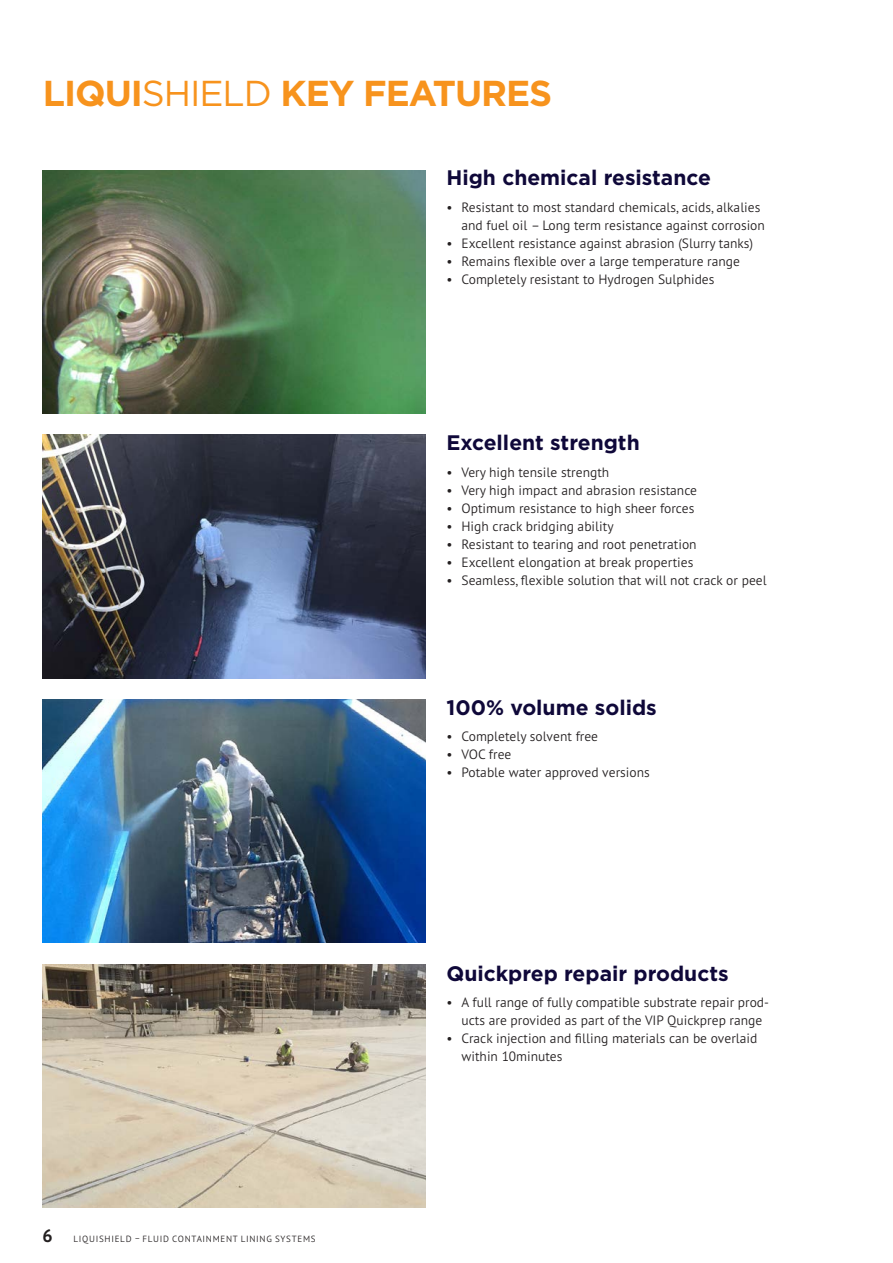
<style>
.page{position:relative;width:893px;height:1263px;background:#fff}
.page>*{position:absolute;margin:0;border:0;box-sizing:border-box;transform-origin:0 0}
.Headline{font:700 36px "Gotham";letter-spacing:-.03em;color:#f7931d}
.Headline-2{font:700 21px "Gotham";color:#0f0839}
.Bulletpoints{font:300 13.5px/18px "PT Sans Pro";color:#231f20}
.t1{font:300 9px "PT Sans Pro";letter-spacing:.08em;color:#231f20}
.s1{font-weight:400}
.s2{font-weight:700;font-size:18px}
</style>
<div class="page">
<img style="left:43px;top:699px;width:382px;height:244px">
<img style="left:43px;top:964px;width:382px;height:244px">
<img style="left:43px;top:435px;width:382px;height:243px">
<img style="left:43px;top:170px;width:382px;height:244px">
<p class="Headline" style="left:43px;top:70px;width:511px">LIQUI<span class="s1">SHIELD</span> KEY FEATURES</p>
<p class="Headline-2" style="left:446px;top:164px;width:266px">High chemical resistance</p>
<p class="Bulletpoints" style="left:461px;top:198px;width:305px;text-indent:-15px">• Resistant to most standard chemicals, acids, alkalies and fuel oil – Long term resistance against corrosion</p>
<p class="Bulletpoints" style="left:446px;top:234px;width:308px">• Excellent resistance against abrasion (Slurry tanks)</p>
<p class="Bulletpoints" style="left:446px;top:252px;width:295px">• Remains flexible over a large temperature range</p>
<p class="Bulletpoints" style="left:446px;top:270px;width:270px">• Completely resistant to Hydrogen Sulphides</p>
<p class="Headline-2" style="left:446px;top:429px;width:195px">Excellent strength</p>
<p class="Bulletpoints" style="left:446px;top:462px;width:164px">• Very high tensile strength</p>
<p class="Bulletpoints" style="left:446px;top:480px;width:252px">• Very high impact and abrasion resistance</p>
<p class="Bulletpoints" style="left:446px;top:498px;width:249px">• Optimum resistance to high sheer forces</p>
<p class="Bulletpoints" style="left:446px;top:516px;width:169px">• High crack bridging ability</p>
<p class="Bulletpoints" style="left:446px;top:534px;width:252px">• Resistant to tearing and root penetration</p>
<p class="Bulletpoints" style="left:446px;top:552px;width:248px">• Excellent elongation at break properties</p>
<p class="Bulletpoints" style="left:446px;top:570px;width:322px">• Seamless, flexible solution that will not crack or peel</p>
<p class="Headline-2" style="left:446px;top:693px;width:212px">100% volume solids</p>
<p class="Bulletpoints" style="left:446px;top:727px;width:153px">• Completely solvent free</p>
<p class="Bulletpoints" style="left:446px;top:745px;width:66px">• VOC free</p>
<p class="Bulletpoints" style="left:446px;top:763px;width:205px">• Potable water approved versions</p>
<p class="t1" style="left:43px;top:1233px;width:275px"><span class="s2">6</span> LIQUISHIELD – FLUID CONTAINMENT LINING SYSTEMS</p>
<p class="Headline-2" style="left:446px;top:959px;width:284px">Quickprep repair products</p>
<p class="Bulletpoints" style="left:461px;top:993px;width:309px;text-indent:-15px">• A full range of fully compatible substrate repair prod&shy;ucts are provided as part of the VIP Quickprep range</p>
<p class="Bulletpoints" style="left:461px;top:1029px;width:297px;text-indent:-15px">• Crack injection and filling materials can be overlaid within 10minutes</p>
</div>
